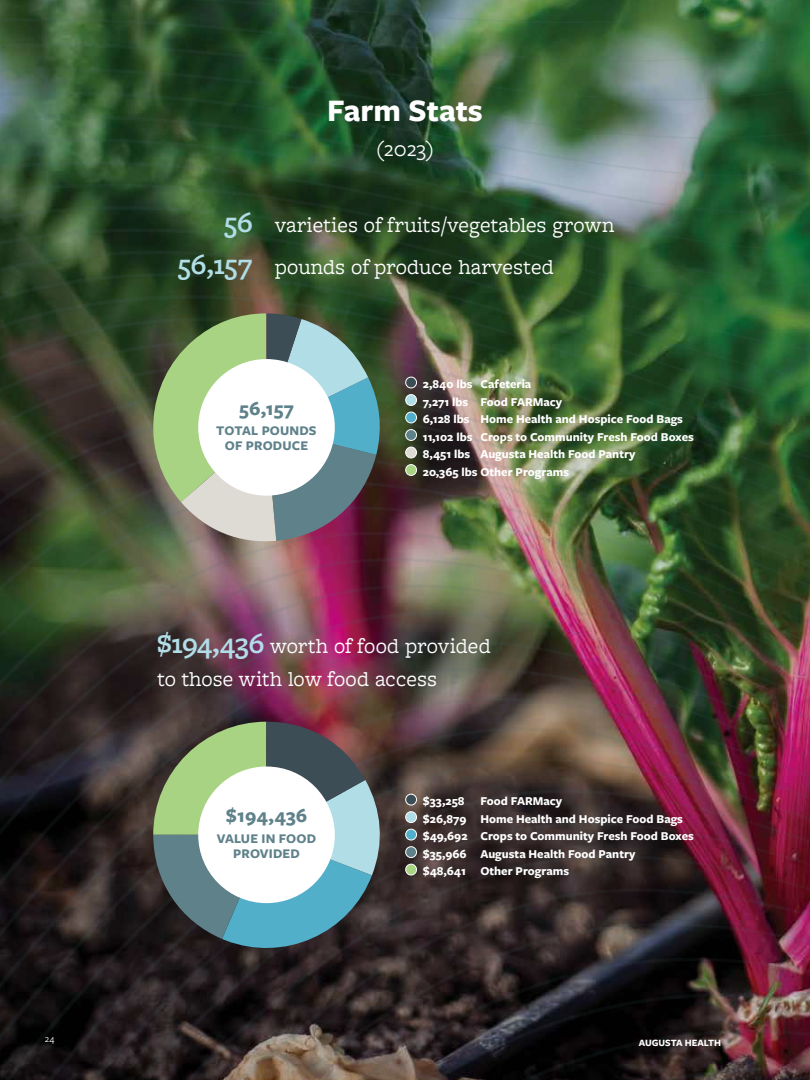
<style>
.page{position:relative;width:810px;height:1080px;background:#fff}
.page>*{position:absolute;margin:0;border:0;box-sizing:border-box;transform-origin:0 0}
.t1{font:700 32.5px "Freight Sans Pro";color:#fff}
.t2{font:22.5px "Freight Sans Pro";color:#fff}
.t3{font:22.12px/41.6px "Freight Macro Pro";color:#fff}
.t4{font:700 20px "Freight Sans Pro";color:#5e818a}
.t5{font:700 13.75px/15px "Freight Sans Pro";letter-spacing:.01em;color:#5e818a;text-align:center}
.t6{font:700 12.5px/17.5px "Freight Sans Pro";color:#fff}
.t7{font:700 10px "Freight Sans Pro";color:#fff}
.t8{font:10px "Freight Sans Pro";color:#fff}
.s1{font-weight:600;font-size:29.62px;color:#b1dde7}
</style>
<div class="page">
<img style="left:0;top:0;width:810px;height:1080px">
<div style="left:406px;top:377px;width:11px;height:11px;background:#3d4d55;border-radius:50%"></div>
<div style="left:405px;top:377px;width:12px;height:11px;border:1px solid #fff;border-radius:50%"></div>
<div style="left:406px;top:395px;width:11px;height:10px;background:#b1dde7;border-radius:50%"></div>
<div style="left:405px;top:394px;width:12px;height:12px;border:1px solid #fff;border-radius:50%"></div>
<div style="left:406px;top:412px;width:11px;height:11px;background:#51afca;border-radius:50%"></div>
<div style="left:405px;top:412px;width:12px;height:11px;border:1px solid #fff;border-radius:50%"></div>
<div style="left:406px;top:430px;width:11px;height:10px;background:#5e818a;border-radius:50%"></div>
<div style="left:405px;top:429px;width:12px;height:12px;border:1px solid #fff;border-radius:50%"></div>
<div style="left:406px;top:447px;width:11px;height:11px;background:#dedbd4;border-radius:50%"></div>
<div style="left:405px;top:447px;width:12px;height:11px;border:1px solid #fff;border-radius:50%"></div>
<div style="left:406px;top:465px;width:11px;height:10px;background:#a8d383;border-radius:50%"></div>
<div style="left:405px;top:464px;width:12px;height:12px;border:1px solid #fff;border-radius:50%"></div>
<div style="left:406px;top:794px;width:11px;height:11px;background:#3d4d55;border-radius:50%"></div>
<div style="left:405px;top:794px;width:12px;height:11px;border:1px solid #fff;border-radius:50%"></div>
<div style="left:406px;top:812px;width:11px;height:11px;background:#b1dde7;border-radius:50%"></div>
<div style="left:405px;top:811px;width:12px;height:12px;border:1px solid #fff;border-radius:50%"></div>
<div style="left:406px;top:829px;width:11px;height:11px;background:#52afca;border-radius:50%"></div>
<div style="left:405px;top:829px;width:12px;height:11px;border:1px solid #fff;border-radius:50%"></div>
<div style="left:406px;top:847px;width:11px;height:11px;background:#5e818a;border-radius:50%"></div>
<div style="left:405px;top:846px;width:12px;height:12px;border:1px solid #fff;border-radius:50%"></div>
<div style="left:406px;top:864px;width:11px;height:11px;background:#a8d383;border-radius:50%"></div>
<div style="left:405px;top:864px;width:12px;height:11px;border:1px solid #fff;border-radius:50%"></div>
<svg style="left:140px;top:313px;width:243px;height:231px;background:#788e7a"></svg>
<div style="left:198px;top:359px;width:137px;height:137px;background:#fff;border-radius:50%"></div>
<svg style="left:153px;top:722px;width:231px;height:241px;background:#5e7671"></svg>
<div style="left:198px;top:767px;width:137px;height:136px;background:#fff;border-radius:50%"></div>
<p class="t8" style="left:45px;top:1032px;width:11px">24</p>
<h1 class="t1" style="left:327px;top:88px;width:157px">Farm Stats</h1>
<h2 class="t2" style="left:376px;top:134px;width:59px">(2023)</h2>
<h3 class="t3" style="left:178px;top:203px;width:438px;text-indent:46px"><span class="s1">56</span> varieties of fruits/vegetables grown<br><span class="s1">56,157</span> pounds of produce harvested</h3>
<h3 class="t4" style="left:239px;top:394px;width:56px">56,157</h3>
<p class="t5" style="left:216px;top:423px;width:102px">TOTAL POUNDS<br>OF PRODUCE</p>
<p class="t6" style="left:423px;top:375px;width:273px">2,840 lbs Cafeteria<br>7,271 lbs Food FARMacy<br>6,128 lbs Home Health and Hospice Food Bags<br>11,102 lbs Crops to Community Fresh Food Boxes<br>8,451 lbs Augusta Health Food Pantry<br>20,365 lbs Other Programs</p>
<h3 class="t3" style="left:157px;top:629px;width:335px;line-height:32.8px"><span class="s1">$194,436</span> worth of food provided to those with low food access</h3>
<h3 class="t4" style="left:226px;top:802px;width:83px">$194,436</h3>
<p class="t5" style="left:217px;top:830px;width:101px">VALUE IN FOOD<br>PROVIDED</p>
<p class="t6" style="left:423px;top:792px;width:43px">$33,258</p>
<p class="t6" style="left:423px;top:792px;width:273px;text-indent:58px">Food FARMacy<br>$26,879 Home Health and Hospice Food Bags $49,692 Crops to Community Fresh Food Boxes $35,966 Augusta Health Food Pantry<br>$48,641 Other Programs</p>
<p class="t7" style="left:639px;top:1036px;width:84px">AUGUSTA HEALTH</p>
</div>
